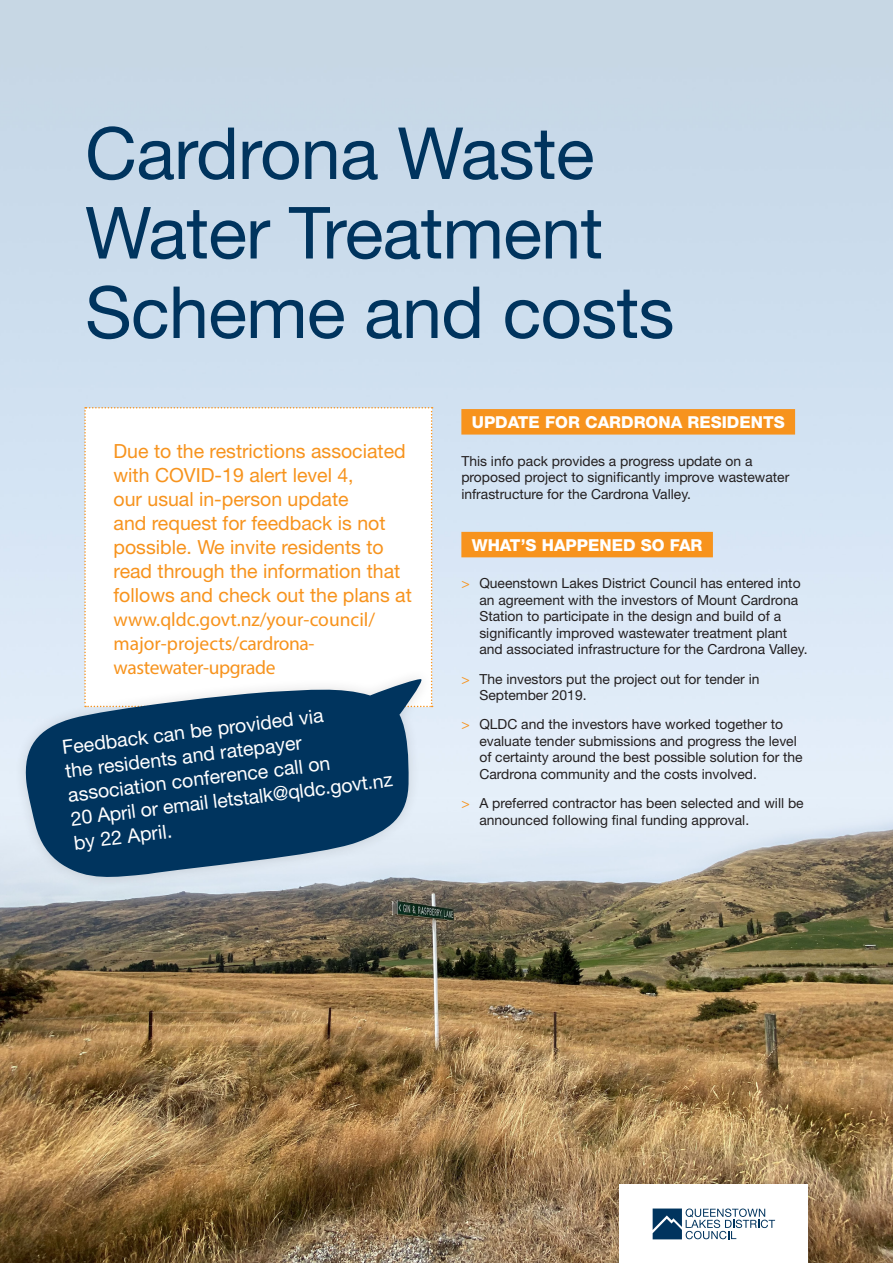
<style>
.page{position:relative;width:893px;height:1263px;background:#fff}
.page>*{position:absolute;margin:0;border:0;box-sizing:border-box;transform-origin:0 0}
.subhead{font:72px/79.5px "Helvetica Neue LT Std";letter-spacing:-.01em;color:#00345e}
.bod{font:19.5px/24px "Helvetica Neue LT Std";color:#f7931d}
.bod-2{font:19.5px/24px "Helvetica Neue LT Std";color:#fff}
.subhead_underline{font:800 16.5px "Helvetica Neue LT Std";color:#fff}
.bod-3{font:13.8px/16.5px "Helvetica Neue LT Std";color:#231f20}
.s1{font-family:"Myriad Pro"}
.s2{color:#f7931d}
</style>
<div class="page">
<img style="left:0;top:0;width:893px;height:1263px">
<div style="left:611px;top:1176px;width:206px;height:87px;background:#231f20;opacity:.25"></div>
<div style="left:620px;top:1185px;width:188px;height:78px;background:#fff"></div>
<svg style="left:84px;top:407px;width:349px;height:261px"></svg>
<div style="left:14px;top:668px;width:419px;height:221px;background:#231f20;opacity:.15"></div>
<svg style="left:23px;top:678px;width:402px;height:203px;fill:#00345e"></svg>
<svg style="left:653px;top:1208px;width:122px;height:31px"></svg>
<div style="left:461px;top:409px;width:334px;height:26px;background:#f7931d"></div>
<div style="left:461px;top:532px;width:252px;height:25px;background:#f7931d"></div>
<p class="subhead" style="left:85px;top:113px;width:591px">Cardrona Waste<br>Water Treatment<br>Scheme and costs</p>
<p class="bod" style="left:114px;top:439px;width:300px">Due to the restrictions associated with COVID-19 alert level 4,<br>our usual in-person update<br>and request for feedback is not possible. We invite residents to read through the information that follows and check out the plans at <span class="s1">www.qldc.govt.nz/your-council/ major-projects/cardrona&shy;wastewater-upgrade</span></p>
<p class="bod-2" style="left:61px;top:735px;width:325px;rotate:-7deg">Feedback can be provided via<br>the residents and ratepayer association conference call on<br>20 April or email letstalk@qldc.govt.nz by 22 April.</p>
<p class="subhead_underline" style="left:472px;top:412px;width:314px">UPDATE FOR CARDRONA RESIDENTS</p>
<p class="bod-3" style="left:461px;top:452px;width:329px">This info pack provides a progress update on a proposed project to significantly improve wastewater infrastructure for the Cardrona Valley.</p>
<p class="subhead_underline" style="left:472px;top:535px;width:232px">WHAT’S HAPPENED SO FAR</p>
<p class="bod-3" style="left:479px;top:575px;width:330px;text-indent:-18px"><span class="s2">&gt;</span> Queenstown Lakes District Council has entered into an agreement with the investors of Mount Cardrona Station to participate in the design and build of a significantly improved wastewater treatment plant and associated infrastructure for the Cardrona Valley.</p>
<p class="bod-3" style="left:479px;top:670px;width:282px;text-indent:-18px"><span class="s2">&gt;</span> The investors put the project out for tender in<br>September 2019.</p>
<p class="bod-3" style="left:479px;top:716px;width:325px;text-indent:-18px"><span class="s2">&gt;</span> QLDC and the investors have worked together to evaluate tender submissions and progress the level of certainty around the best possible solution for the Cardrona community and the costs involved.</p>
<p class="bod-3" style="left:479px;top:795px;width:326px;text-indent:-18px"><span class="s2">&gt;</span> A preferred contractor has been selected and will be announced following final funding approval.</p>
</div>
